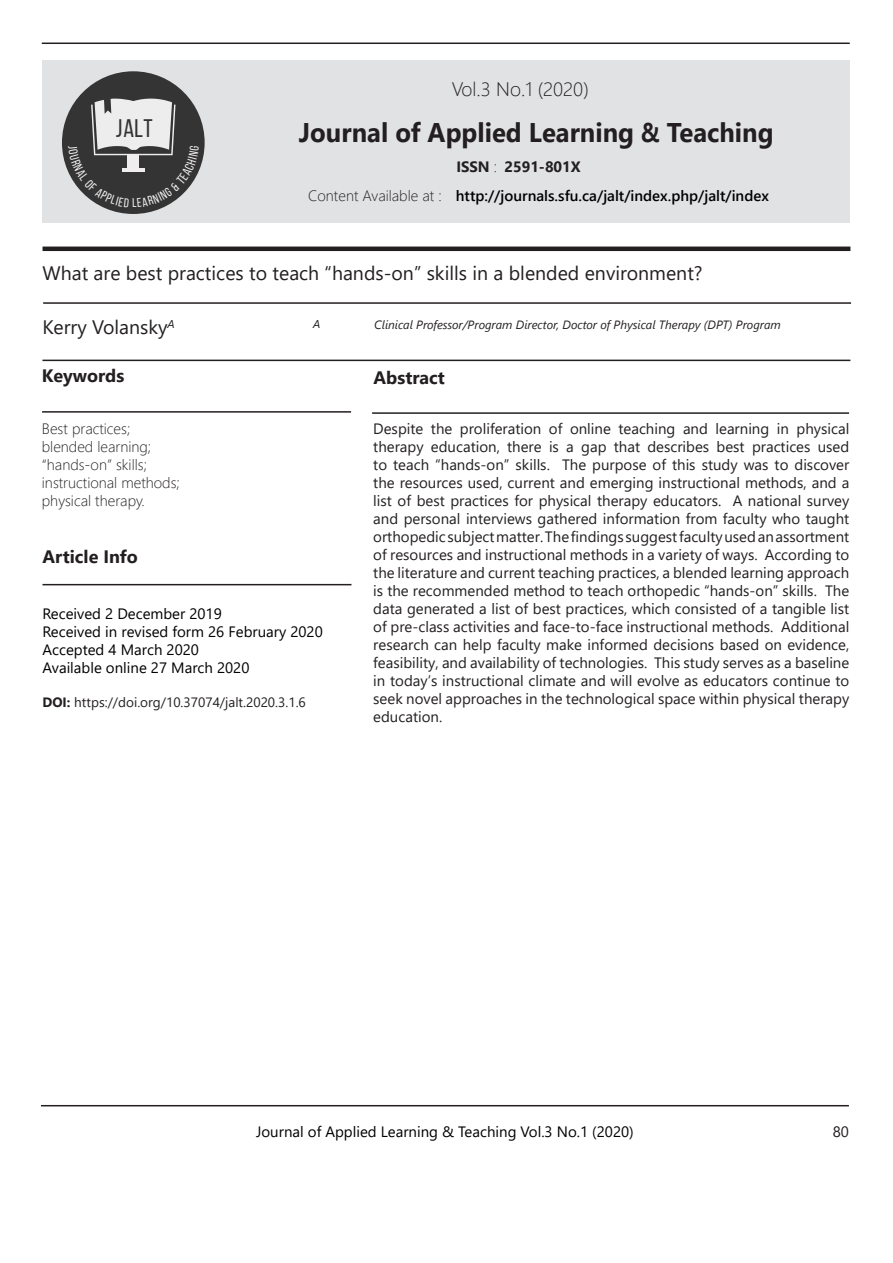
<style>
.page{position:relative;width:893px;height:1263px;background:#fff}
.page>*{position:absolute;margin:0;border:0;box-sizing:border-box;transform-origin:0 0}
.t1{font:700 27px "Segoe UI";color:#231f20;scale:.95 1}
.t2{font:25.5px "Bebas Neue";color:#343434}
.t3{font:19.5px "Segoe UI";color:#231f20}
.t4{font:300 19.5px "Segoe UI";color:#231f20}
.t5{font:700 18px "Segoe UI";color:#231f20}
.t6{font:15px/18px "Segoe UI";color:#231f20;text-align:justify}
.t7{font:15px "Segoe UI";color:#000}
.t8{font:300 15px "Segoe UI";color:#231f20}
.t9{font:600 15px "Segoe UI";color:#000}
.t10{font:700 15px "Segoe UI";color:#231f20}
.t11{font:13.5px "Segoe UI";color:#231f20}
.t12{font:italic 12px "Segoe UI";color:#231f20}
.t13{font:italic 11.4px "Segoe UI";color:#231f20}
.s1{font-weight:300}
.s2{font-weight:700}
</style>
<div class="page">
<hr style="left:41px;top:1105px;width:808px;height:1px;background:#231f20">
<hr style="left:43px;top:302px;width:808px;height:2px;background:#231f20">
<hr style="left:43px;top:247px;width:807px;height:4px;background:#231f20">
<hr style="left:42px;top:360px;width:808px;height:1px;background:#231f20">
<hr style="left:42px;top:411px;width:309px;height:2px;background:#231f20">
<hr style="left:372px;top:412px;width:477px;height:2px;background:#231f20">
<hr style="left:42px;top:584px;width:309px;height:1px;background:#231f20">
<hr style="left:42px;top:43px;width:808px;height:1px;background:#231f20">
<div style="left:43px;top:61px;width:807px;height:162px;background:#e1e2e4"></div>
<div style="left:62px;top:71px;width:143px;height:143px;background:#343434;border-radius:50%"></div>
<svg style="left:68px;top:97px;width:131px;height:110px"></svg>
<p class="t2" style="left:116px;top:115px;width:38px">JALT</p>
<p class="t4" style="left:452px;top:71px;width:139px">Vol.3 No.1 (2020)</p>
<p class="t1" style="left:299px;top:107px;width:501px">Journal of Applied Learning &amp; Teaching</p>
<p class="t8" style="left:308px;top:182px;width:135px">Content Available at :</p>
<p class="t10" style="left:456px;top:153px;width:42px">ISSN <span class="s1">:</span></p>
<p class="t10" style="left:504px;top:153px;width:78px">2591-801X</p>
<p class="t9" style="left:456px;top:182px;width:315px">http://journals.sfu.ca/jalt/index.php/jalt/index</p>
<p class="t3" style="left:43px;top:255px;width:662px">What are best practices to teach “hands-on” skills in a blended environment?</p>
<p class="t3" style="left:43px;top:309px;width:134px">Kerry Volansky<sup>A</sup></p>
<p class="t12" style="left:374px;top:313px;width:408px">Clinical Professor/Program Director, Doctor of Physical Therapy (DPT) Program</p>
<p class="t5" style="left:42px;top:359px;width:84px">Keywords</p>
<p class="t5" style="left:374px;top:360px;width:73px">Abstract</p>
<p class="t8" style="left:42px;top:415px;width:90px">Best practices;</p>
<p class="t8" style="left:42px;top:433px;width:111px">blended learning;</p>
<p class="t8" style="left:42px;top:451px;width:107px">“hands-on” skills;</p>
<p class="t8" style="left:42px;top:469px;width:139px">instructional methods;</p>
<p class="t8" style="left:42px;top:487px;width:104px">physical therapy.</p>
<p class="t13" style="left:313px;top:313px;width:9px">A</p>
<p class="t6" style="left:373px;top:419px;width:478px">Despite the proliferation of online teaching and learning in physical therapy education, there is a gap that describes best practices used to teach “hands-on” skills. The purpose of this study was to discover the resources used, current and emerging instructional methods, and a list of best practices for physical therapy educators. A national survey and personal interviews gathered information from faculty who taught orthopedic subject matter. The findings suggest faculty used an assortment of resources and instructional methods in a variety of ways. According to the literature and current teaching practices, a blended learning approach is the recommended method to teach orthopedic “hands-on” skills. The data generated a list of best practices, which consisted of a tangible list of pre-class activities and face-to-face instructional methods. Additional research can help faculty make informed decisions based on evidence, feasibility, and availability of technologies. This study serves as a baseline in today’s instructional climate and will evolve as educators continue to seek novel approaches in the technological space within physical therapy education.</p>
<p class="t5" style="left:42px;top:539px;width:97px">Article Info</p>
<p class="t7" style="left:42px;top:600px;width:181px">Received 2 December 2019</p>
<p class="t7" style="left:42px;top:618px;width:282px">Received in revised form 26 February 2020</p>
<p class="t7" style="left:42px;top:636px;width:158px">Accepted 4 March 2020</p>
<p class="t7" style="left:42px;top:654px;width:208px">Available online 27 March 2020</p>
<p class="t11" style="left:42px;top:690px;width:265px"><span class="s2">DOI:</span> https://doi.org/10.37074/jalt.2020.3.1.6</p>
<p class="t7" style="left:256px;top:1118px;width:379px">Journal of Applied Learning &amp; Teaching Vol.3 No.1 (2020)</p>
<p class="t6" style="left:833px;top:1121px;width:18px">80</p>
</div>
